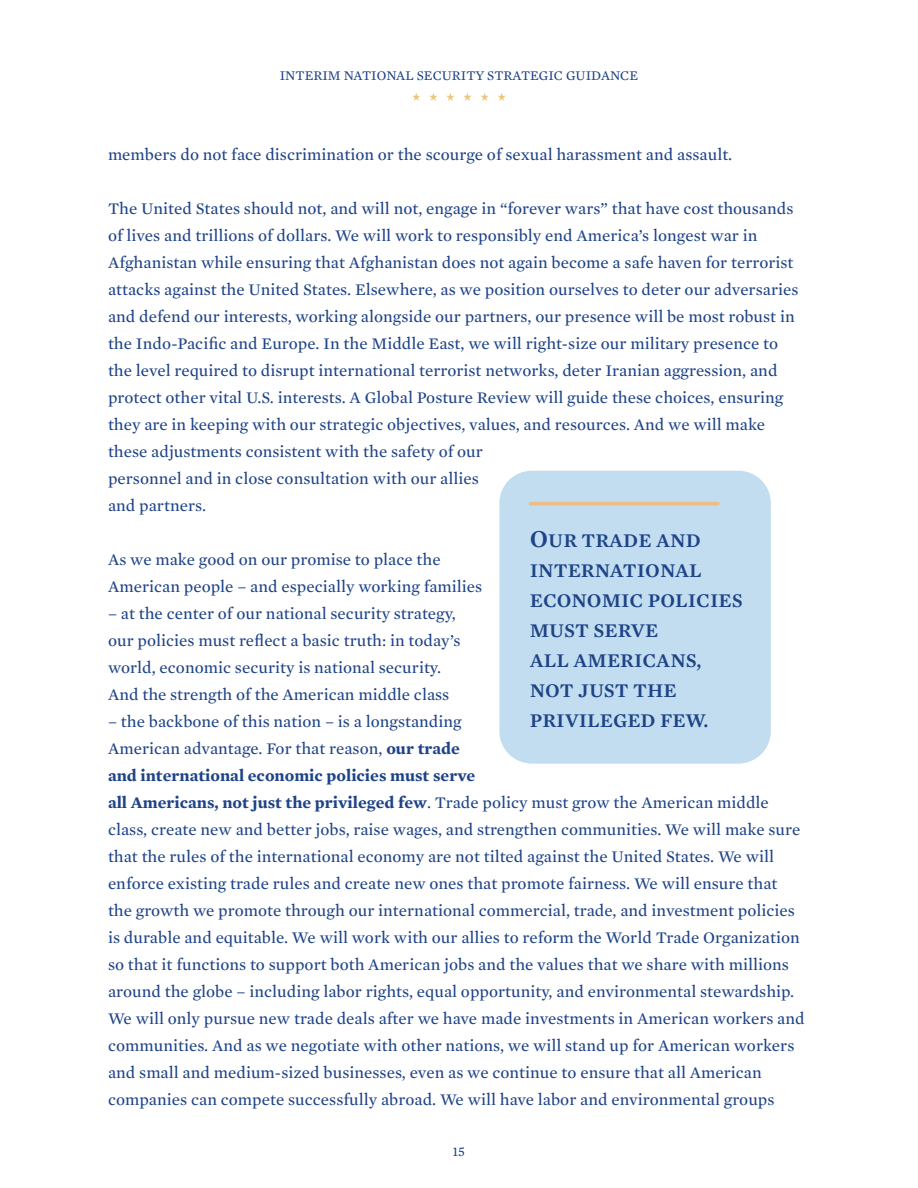
<style>
.page{position:relative;width:918px;height:1188px;background:#fff}
.page>*{position:absolute;margin:0;border:0;box-sizing:border-box;transform-origin:0 0}
.t1{font:500 18px/30px "Mercury S Sm";color:#1e4387}
.t2{font:15px/27px "Mercury S Sm";color:#1e4387}
.t3{font:13.5px "Mercury Text G2";color:#1e4387}
.s1{font-weight:700}
.s2{font-size:22.5px}
</style>
<div class="page">
<svg style="left:412px;top:93px;width:8px;height:8px"></svg>
<svg style="left:429px;top:93px;width:9px;height:8px"></svg>
<svg style="left:446px;top:93px;width:9px;height:8px"></svg>
<svg style="left:463px;top:93px;width:9px;height:8px"></svg>
<svg style="left:480px;top:93px;width:9px;height:8px"></svg>
<svg style="left:498px;top:93px;width:8px;height:8px"></svg>
<div style="left:499px;top:471px;width:272px;height:293px;background:#c1ddef;border-radius:32px"></div>
<svg style="left:529px;top:502px;width:191px;height:3px"></svg>
<p class="t3" style="left:280px;top:66px;width:360px">INTERIM NATIONAL SECURITY STRATEGIC GUIDANCE</p>
<p class="t2" style="left:108px;top:141px;width:626px">members do not face discrimination or the scourge of sexual harassment and assault.</p>
<p class="t2" style="left:108px;top:195px;width:692px">The United States should not, and will not, engage in “forever wars” that have cost thousands of lives and trillions of dollars. We will work to responsibly end America’s longest war in Afghanistan while ensuring that Afghanistan does not again become a safe haven for terrorist attacks against the United States. Elsewhere, as we position ourselves to deter our adversaries and defend our interests, working alongside our partners, our presence will be most robust in the Indo-Pacific and Europe. In the Middle East, we will right-size our military presence to the level required to disrupt international terrorist networks, deter Iranian aggression, and protect other vital U.S. interests. A Global Posture Review will guide these choices, ensuring they are in keeping with our strategic objectives, values, and resources. And we will make these adjustments consistent with the safety of our<br>personnel and in close consultation with our allies<br>and partners.</p>
<p class="t2" style="left:108px;top:546px;width:376px">As we make good on our promise to place the<br>American people – and especially working families</p>
<p class="t2" style="left:108px;top:600px;width:354px">– at the center of our national security strategy, our policies must reflect a basic truth: in today’s world, economic security is national security.<br>And the strength of the American middle class</p>
<p class="t2" style="left:108px;top:708px;width:698px">– the backbone of this nation – is a longstanding<br>American advantage. For that reason, <span class="s1">our trade<br>and international economic policies must serve<br>all Americans, not just the privileged few</span>. Trade policy must grow the American middle class, create new and better jobs, raise wages, and strengthen communities. We will make sure that the rules of the international economy are not tilted against the United States. We will enforce existing trade rules and create new ones that promote fairness. We will ensure that the growth we promote through our international commercial, trade, and investment policies is durable and equitable. We will work with our allies to reform the World Trade Organization so that it functions to support both American jobs and the values that we share with millions around the globe – including labor rights, equal opportunity, and environmental stewardship.<br>We will only pursue new trade deals after we have made investments in American workers and communities. And as we negotiate with other nations, we will stand up for American workers and small and medium-sized businesses, even as we continue to ensure that all American companies can compete successfully abroad. We will have labor and environmental groups</p>
<p class="t1" style="left:530px;top:525px;width:215px"><span class="s2">O</span>UR TRADE AND<br>INTERNATIONAL<br>ECONOMIC POLICIES<br>MUST SERVE<br>ALL AMERICANS,<br>NOT JUST THE<br>PRIVILEGED FEW.</p>
<p class="t3" style="left:453px;top:1141px;width:14px">15</p>
</div>
